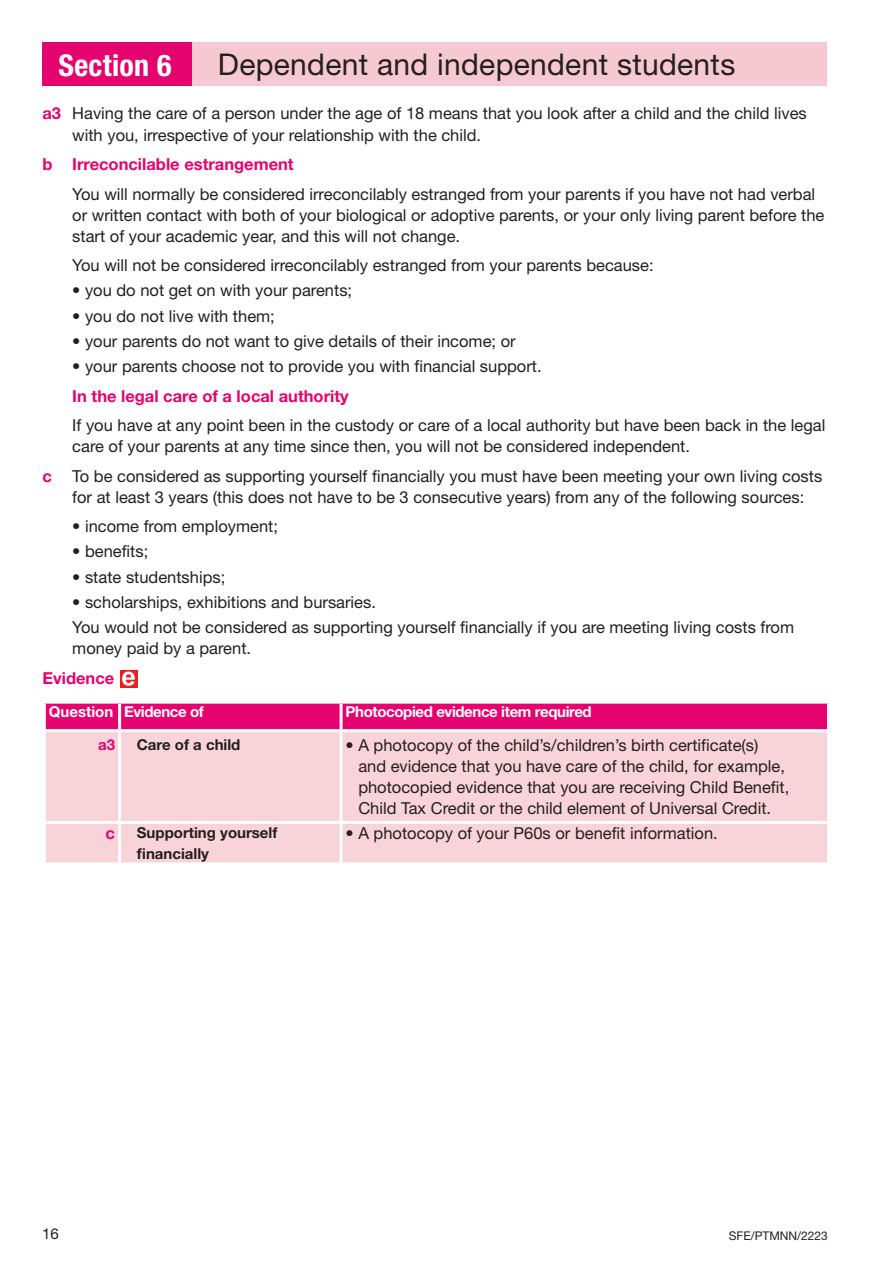
<style>
.page{position:relative;width:893px;height:1263px;background:#fff}
.page>*{position:absolute;margin:0;border:0;box-sizing:border-box;transform-origin:0 0}
.t1{font:30px "Helvetica Neue LT Std";letter-spacing:.01em;color:#231f20}
.t2{font:700 condensed 30px "Helvetica Neue LT Std";letter-spacing:.01em;color:#fff}
.t3{font:16.5px/21px "Helvetica Neue LT Std";color:#231f20}
.t4{font:700 16.5px "Helvetica Neue LT Std";color:#e4036f}
.t5{font:700 15px "Helvetica Neue LT Std";letter-spacing:-.025em;color:#fff}
.t6{font:700 15px/21px "Helvetica Neue LT Std";color:#231f20}
.t7{font:15px "Helvetica Neue LT Std";color:#231f20}
.t8{font:700 15px "Helvetica Neue LT Std";color:#e4036f}
.t9{font:12px "Helvetica Neue LT Std";color:#231f20}
.s1{font-weight:700;color:#e4036f}
</style>
<div class="page">
<div style="left:120px;top:670px;width:17px;height:17px;background:#ee1d23"></div>
<svg style="left:122px;top:671px;width:13px;height:15px"></svg>
<div style="left:46px;top:704px;width:781px;height:25px;background:#e4036f"></div>
<div style="left:46px;top:732px;width:781px;height:130px;background:#f8d3da"></div>
<hr style="left:118px;top:704px;width:3px;height:25px;background:#fff">
<hr style="left:340px;top:704px;width:3px;height:25px;background:#fff">
<hr style="left:118px;top:732px;width:3px;height:89px;background:#fff">
<hr style="left:340px;top:732px;width:3px;height:89px;background:#fff">
<hr style="left:43px;top:821px;width:77px;height:3px;background:#fff">
<hr style="left:120px;top:821px;width:221px;height:3px;background:#fff">
<hr style="left:118px;top:824px;width:3px;height:38px;background:#fff">
<hr style="left:341px;top:821px;width:489px;height:3px;background:#fff">
<hr style="left:340px;top:824px;width:3px;height:38px;background:#fff">
<div style="left:43px;top:43px;width:153px;height:43px;background:#e4036f"></div>
<div style="left:192px;top:43px;width:635px;height:43px;background:#f6c8d1"></div>
<h1 class="t2" style="left:59px;top:47px;width:114px">Section 6</h1>
<h1 class="t1" style="left:218px;top:47px;width:519px">Dependent and independent students</h1>
<p class="t3" style="left:72px;top:103px;width:736px;text-indent:-30px"><span class="s1">a3</span> Having the care of a person under the age of 18 means that you look after a child and the child lives with you, irrespective of your relationship with the child.</p>
<p class="t4" style="left:43px;top:154px;width:253px">b Irreconcilable estrangement</p>
<p class="t3" style="left:72px;top:183px;width:754px">You will normally be considered irreconcilably estranged from your parents if you have not had verbal or written contact with both of your biological or adoptive parents, or your only living parent before the start of your academic year, and this will not change.</p>
<p class="t3" style="left:72px;top:254px;width:583px">You will not be considered irreconcilably estranged from your parents because:</p>
<p class="t3" style="left:72px;top:280px;width:281px">• you do not get on with your parents;</p>
<p class="t3" style="left:72px;top:305px;width:204px">• you do not live with them;</p>
<p class="t3" style="left:72px;top:330px;width:445px">• your parents do not want to give details of their income; or</p>
<p class="t3" style="left:72px;top:355px;width:471px">• your parents choose not to provide you with financial support.</p>
<p class="t4" style="left:72px;top:385px;width:278px">In the legal care of a local authority</p>
<p class="t3" style="left:72px;top:414px;width:755px">If you have at any point been in the custody or care of a local authority but have been back in the legal care of your parents at any time since then, you will not be considered independent.</p>
<p class="t3" style="left:72px;top:465px;width:751px;text-indent:-30px"><span class="s1">c</span> To be considered as supporting yourself financially you must have been meeting your own living costs for at least 3 years (this does not have to be 3 consecutive years) from any of the following sources:</p>
<p class="t3" style="left:72px;top:515px;width:207px">• income from employment;</p>
<p class="t3" style="left:72px;top:541px;width:78px">• benefits;</p>
<p class="t3" style="left:72px;top:566px;width:155px">• state studentships;</p>
<p class="t3" style="left:72px;top:589px;width:723px;line-height:25.2px">• scholarships, exhibitions and bursaries.<br>You would not be considered as supporting yourself financially if you are meeting living costs from</p>
<p class="t3" style="left:72px;top:637px;width:180px">money paid by a parent.</p>
<p class="t4" style="left:43px;top:667px;width:73px">Evidence</p>
<p class="t5" style="left:49px;top:703px;width:157px">Question Evidence of</p>
<p class="t5" style="left:346px;top:703px;width:248px">Photocopied evidence item required</p>
<p class="t8" style="left:98px;top:735px;width:18px">a3</p>
<p class="t6" style="left:137px;top:734px;width:105px">Care of a child</p>
<p class="t3" style="left:358px;top:734px;width:432px;text-indent:-13px">• A photocopy of the child’s/children’s birth certificate(s) and evidence that you have care of the child, for example, photocopied evidence that you are receiving Child Benefit, Child Tax Credit or the child element of Universal Credit.</p>
<p class="t4" style="left:106px;top:823px;width:11px">c</p>
<p class="t6" style="left:137px;top:821px;width:142px">Supporting yourself financially</p>
<p class="t3" style="left:346px;top:822px;width:374px">• A photocopy of your P60s or benefit information.</p>
<p class="t7" style="left:42px;top:1225px;width:18px">16</p>
<p class="t9" style="left:729px;top:1229px;width:101px">SFE/PTMNN/2223</p>
</div>
